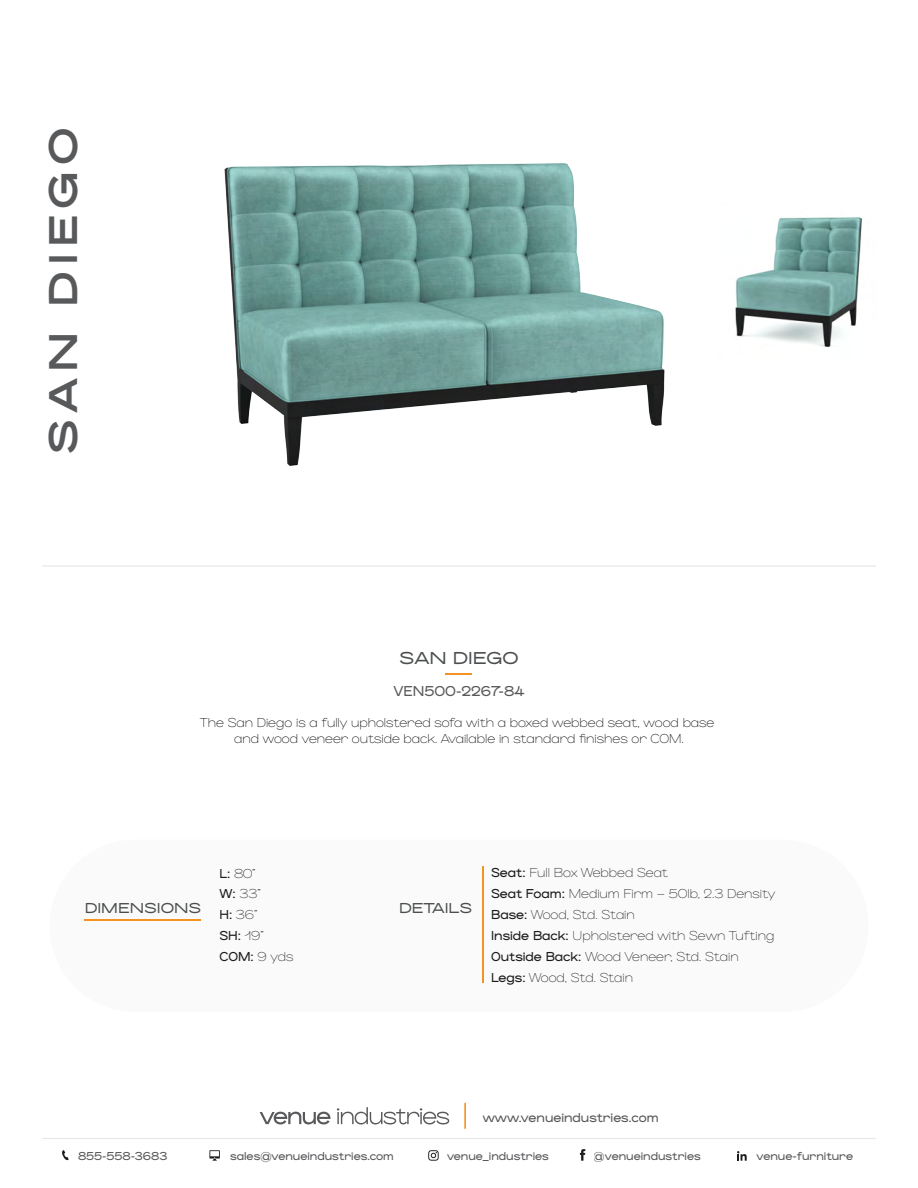
<style>
.page{position:relative;width:918px;height:1188px;background:#fff}
.page>*{position:absolute;margin:0;border:0;box-sizing:border-box;transform-origin:0 0}
.t1{font:500 expanded 42px "Zoom Pro";letter-spacing:.14em;color:#58595b}
.t2{font:expanded 18px "Zoom Pro";color:#4b4d4e}
.t3{font:expanded 15px "Zoom Pro";color:#4b4d4e}
.t4{font:15px "Zoom Pro";color:#58595b}
.t5{font:100 13.5px/21px "Zoom Pro";color:#1c1c1c}
.t6{font:100 13.5px/16.2px "Zoom Pro";color:#000;text-align:center}
.t7{font:13.5px "Zoom Pro";color:#58595b}
.t8{font:12px "Zoom Pro";color:#58595b}
.s1{font-weight:400}
</style>
<div class="page">
<img style="left:224px;top:163px;width:441px;height:303px">
<img style="left:735px;top:217px;width:128px;height:131px">
<svg style="left:446px;top:673px;width:26px;height:1px"></svg>
<svg style="left:580px;top:1149px;width:5px;height:12px"></svg>
<svg style="left:428px;top:1150px;width:11px;height:11px"></svg>
<svg style="left:737px;top:1151px;width:10px;height:10px"></svg>
<svg style="left:62px;top:1150px;width:7px;height:11px"></svg>
<svg style="left:209px;top:1150px;width:11px;height:11px"></svg>
<hr style="left:42px;top:1138px;width:834px;height:1px;background:#e8e8e8">
<hr style="left:464px;top:1103px;width:2px;height:26px;background:#f7941d">
<svg style="left:260px;top:1112px;width:71px;height:12px"></svg>
<svg style="left:337px;top:1107px;width:112px;height:17px"></svg>
<div style="left:50px;top:840px;width:819px;height:172px;background:#fafafa;border-radius:86px"></div>
<hr style="left:482px;top:866px;width:1px;height:117px;background:#f59322">
<hr style="left:85px;top:919px;width:116px;height:1px;background:#f59322">
<hr style="left:42px;top:565px;width:834px;height:2px;background:#e8e8e8">
<h1 class="t1" style="left:38px;top:455px;width:329px;rotate:-90deg">SAN DIEGO</h1>
<h2 class="t2" style="left:399px;top:648px;width:121px">SAN DIEGO</h2>
<p class="t4" style="left:394px;top:683px;width:132px">VEN500-2267-84</p>
<p class="t6" style="left:200px;top:714px;width:516px">The San Diego is a fully upholstered sofa with a boxed webbed seat, wood base and wood veneer outside back. Available in standard finishes or COM.</p>
<p class="t3" style="left:85px;top:899px;width:118px">DIMENSIONS</p>
<p class="t5" style="left:219px;top:863px;width:76px"><span class="s1">L:</span> 80”<br><span class="s1">W:</span> 33”<br><span class="s1">H:</span> 36”<br><span class="s1">SH:</span> 19”<br><span class="s1">COM:</span> 9 yds</p>
<p class="t3" style="left:399px;top:899px;width:75px">DETAILS</p>
<p class="t5" style="left:491px;top:862px;width:286px"><span class="s1">Seat:</span> Full Box Webbed Seat<br><span class="s1">Seat Foam:</span> Medium Firm – 50lb, 2.3 Density<br><span class="s1">Base:</span> Wood, Std. Stain<br><span class="s1">Inside Back:</span> Upholstered with Sewn Tufting<br><span class="s1">Outside Back:</span> Wood Veneer, Std. Stain<br><span class="s1">Legs:</span> Wood, Std. Stain</p>
<p class="t7" style="left:483px;top:1110px;width:177px">www.venueindustries.com</p>
<p class="t8" style="left:78px;top:1149px;width:91px">855-558-3683</p>
<p class="t8" style="left:230px;top:1149px;width:165px">sales@venueindustries.com</p>
<p class="t8" style="left:447px;top:1149px;width:103px">venue_industries</p>
<p class="t8" style="left:594px;top:1149px;width:109px">@venueindustries</p>
<p class="t8" style="left:757px;top:1149px;width:98px">venue-furniture</p>
</div>
